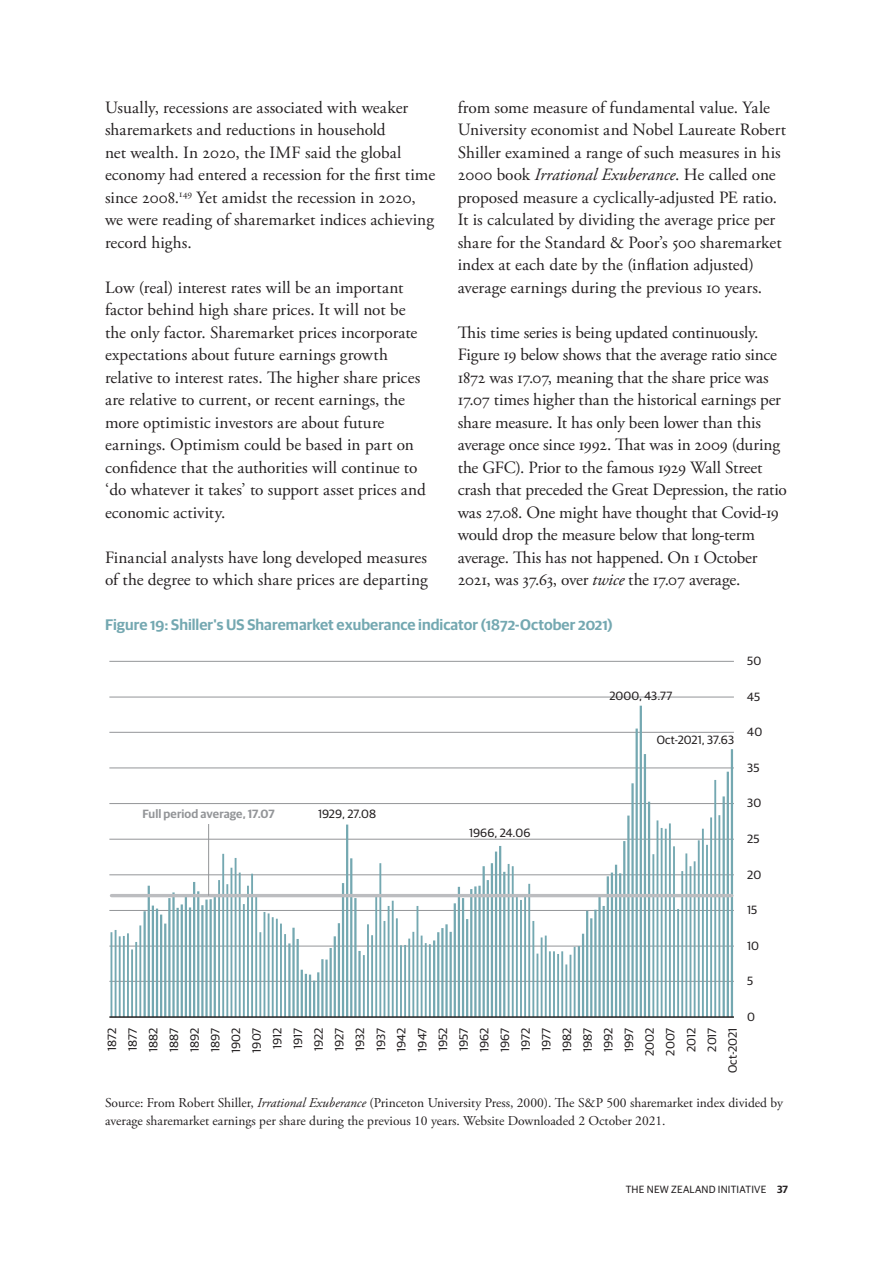
<style>
.page{position:relative;width:893px;height:1263px;background:#fff}
.page>*{position:absolute;margin:0;border:0;box-sizing:border-box;transform-origin:0 0}
.Body{font:17.25px/22.5px "Adobe Garamond Pro";letter-spacing:-.005em;color:#231f20}
.Table_figure_headi{font:600 15.3px "Guardian Sans";color:#74a8b1}
.Source{font:13.5px/18px "Adobe Garamond Pro";color:#231f20}
.t1{font:12px/20.7px "Guardian Sans";color:#231f20}
.t2{font:600 12px "Guardian Sans";letter-spacing:.005em;color:#939598}
.t3{font:10.5px "Guardian Sans";letter-spacing:.02em;color:#231f20}
.s1{font-style:italic}
.s2{font-weight:600}
</style>
<div class="page">
<hr style="left:109px;top:981px;width:625px;height:1px;background:#939598">
<hr style="left:109px;top:946px;width:625px;height:1px;background:#939598">
<hr style="left:109px;top:910px;width:625px;height:1px;background:#939598">
<hr style="left:109px;top:874px;width:625px;height:1px;background:#939598">
<hr style="left:109px;top:839px;width:625px;height:1px;background:#939598">
<hr style="left:109px;top:803px;width:625px;height:1px;background:#939598">
<hr style="left:109px;top:768px;width:625px;height:1px;background:#939598">
<hr style="left:109px;top:732px;width:625px;height:1px;background:#939598">
<hr style="left:109px;top:697px;width:625px;height:1px;background:#939598">
<hr style="left:109px;top:661px;width:625px;height:1px;background:#939598">
<svg style="left:111px;top:706px;width:622px;height:310px"></svg>
<hr style="left:109px;top:1016px;width:625px;height:2px;background:#231f20">
<hr style="left:111px;top:894px;width:621px;height:3px;background:#bcbdc0">
<hr style="left:208px;top:824px;width:1px;height:72px;background:#939598">
<p class="Body" style="left:105px;top:96px;width:332px">Usually, recessions are associated with weaker sharemarkets and reductions in household<br>net wealth. In 2020, the IMF said the global economy had entered a recession for the first time since 2008.<sup>149</sup> Yet amidst the recession in 2020, we were reading of sharemarket indices achieving record highs.</p>
<p class="Body" style="left:105px;top:276px;width:322px">Low (real) interest rates will be an important factor behind high share prices. It will not be the only factor. Sharemarket prices incorporate expectations about future earnings growth relative to interest rates. The higher share prices are relative to current, or recent earnings, the more optimistic investors are about future earnings. Optimism could be based in part on confidence that the authorities will continue to ‘do whatever it takes’ to support asset prices and economic activity.</p>
<p class="Body" style="left:105px;top:546px;width:324px">Financial analysts have long developed measures of the degree to which share prices are departing</p>
<p class="Body" style="left:458px;top:96px;width:330px">from some measure of fundamental value. Yale University economist and Nobel Laureate Robert Shiller examined a range of such measures in his 2000 book <span class="s1">Irrational Exuberance</span>. He called one proposed measure a cyclically-adjusted PE ratio.<br>It is calculated by dividing the average price per share for the Standard &amp; Poor’s 500 sharemarket index at each date by the (inflation adjusted) average earnings during the previous 10 years.</p>
<p class="Body" style="left:458px;top:321px;width:331px">This time series is being updated continuously.<br>Figure 19 below shows that the average ratio since 1872 was 17.07, meaning that the share price was 17.07 times higher than the historical earnings per share measure. It has only been lower than this average once since 1992. That was in 2009 (during the GFC). Prior to the famous 1929 Wall Street crash that preceded the Great Depression, the ratio was 27.08. One might have thought that Covid-19 would drop the measure below that long-term average. This has not happened. On 1 October 2021, was 37.63, over <span class="s1">twice</span> the 17.07 average.</p>
<p class="Table_figure_headi" style="left:105px;top:613px;width:509px">Figure 19: Shiller's US Sharemarket exuberance indicator (1872-October 2021)</p>
<p class="t1" style="left:747px;top:650px;width:16px">50</p>
<p class="t1" style="left:747px;top:685px;width:15px">45</p>
<p class="t1" style="left:747px;top:721px;width:17px">40</p>
<p class="t1" style="left:747px;top:756px;width:14px">35</p>
<p class="t1" style="left:747px;top:792px;width:16px">30</p>
<p class="t1" style="left:747px;top:827px;width:14px">25</p>
<p class="t1" style="left:747px;top:863px;width:16px">20</p>
<p class="t1" style="left:747px;top:899px;width:12px">15</p>
<p class="t1" style="left:747px;top:934px;width:13px">10</p>
<p class="t1" style="left:747px;top:970px;width:8px">5</p>
<p class="t1" style="left:747px;top:1005px;width:9px">0</p>
<p class="t1" style="left:721px;top:1073px;width:47px;rotate:-90deg">Oct-2021</p>
<p class="t1" style="left:609px;top:684px;width:64px">2000, 43.77</p>
<p class="t1" style="left:657px;top:728px;width:79px">Oct-2021, 37.63</p>
<p class="t2" style="left:142px;top:805px;width:134px">Full period average, 17.07</p>
<p class="t1" style="left:318px;top:803px;width:60px">1929, 27.08</p>
<p class="t1" style="left:469px;top:821px;width:63px">1966, 24.06</p>
<p class="t1" style="left:101px;top:1053px;width:27px;text-align:justify;rotate:-90deg">1872<br>1877<br>1882<br>1887<br>1892<br>1897<br>1902<br>1907</p>
<p class="t1" style="left:307px;top:1052px;width:26px;text-align:justify;rotate:-90deg">1922<br>1927<br>1932<br>1937<br>1942<br>1947<br>1952<br>1957<br>1962<br>1967<br>1972<br>1977<br>1982<br>1987<br>1992<br>1997</p>
<p class="t1" style="left:680px;top:1052px;width:26px;rotate:-90deg">2012<br>2017</p>
<p class="t1" style="left:638px;top:1056px;width:30px;rotate:-90deg">2002<br>2007</p>
<p class="t1" style="left:266px;top:1049px;width:23px;rotate:-90deg">1912<br>1917</p>
<p class="Source" style="left:105px;top:1094px;width:680px">Source: From Robert Shiller, <span class="s1">Irrational Exuberance</span> (Princeton University Press, 2000). The S&amp;P 500 sharemarket index divided by average sharemarket earnings per share during the previous 10 years. Website Downloaded 2 October 2021.</p>
<p class="t3" style="left:626px;top:1181px;width:164px">THE NEW ZEALAND INITIATIVE <span class="s2">37</span></p>
</div>
